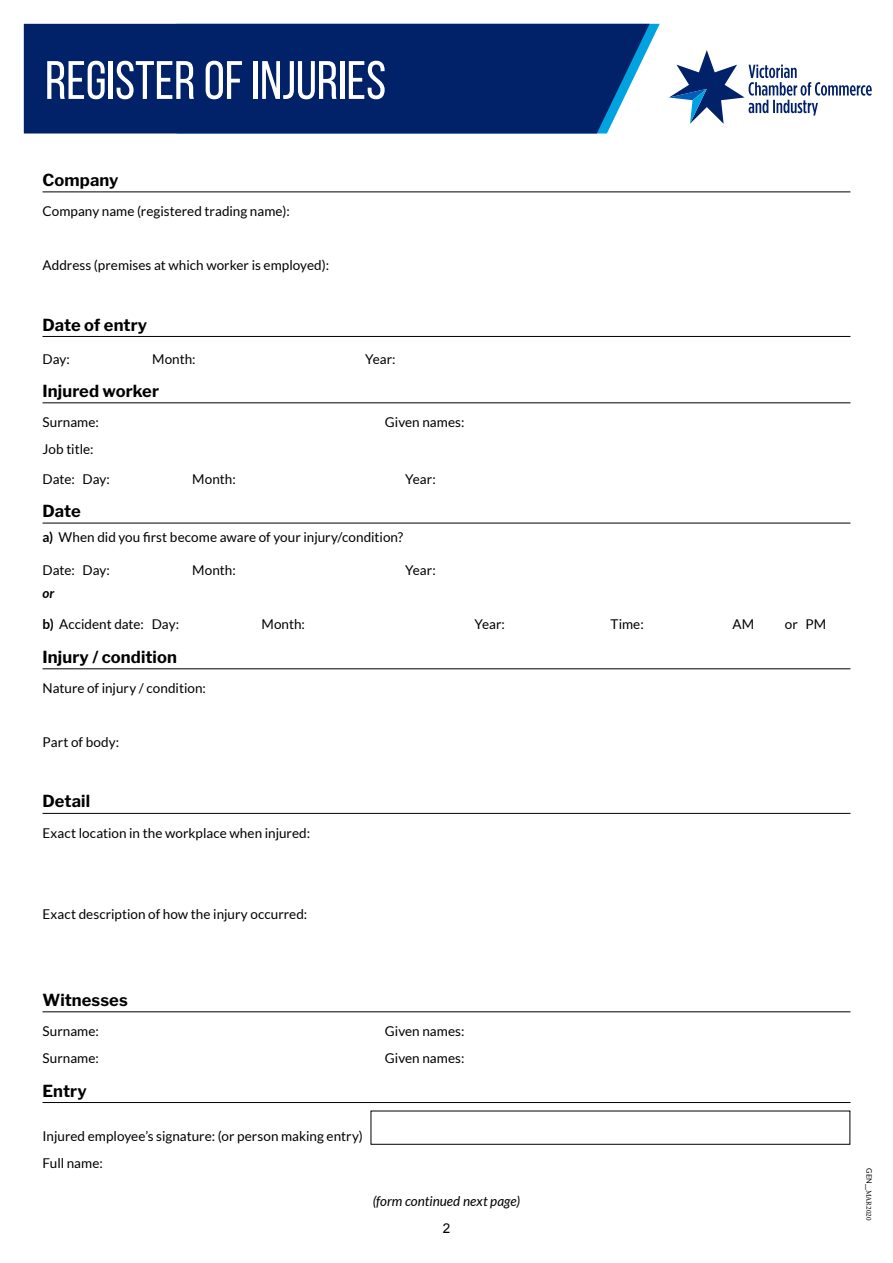
<style>
.page{position:relative;width:893px;height:1263px;background:#fff}
.page>*{position:absolute;margin:0;border:0;box-sizing:border-box;transform-origin:0 0}
.t1{font:54px "Bebas Neue";color:#fff}
.t2{font:700 16.5px "Libre Franklin";letter-spacing:.005em;color:#000}
.t3{font:13.5px/29.5px "Lato";color:#000}
.t4{font:italic 13.5px "Lato";letter-spacing:.005em;color:#000}
.t5{font:italic 700 13.5px "Lato";color:#000}
.t6{font:13.5px "Arial";color:#000}
.t7{font:7.5px "Minion Pro";color:#000}
.s1{font-weight:700}
.s2{font-family:"Lato"}
</style>
<div class="page">
<hr style="left:43px;top:191px;width:807px;height:1px;background:#000">
<hr style="left:43px;top:336px;width:807px;height:1px;background:#000">
<hr style="left:43px;top:402px;width:807px;height:1px;background:#000">
<hr style="left:43px;top:523px;width:807px;height:1px;background:#000">
<hr style="left:43px;top:668px;width:807px;height:1px;background:#000">
<hr style="left:43px;top:813px;width:807px;height:1px;background:#000">
<hr style="left:43px;top:1011px;width:807px;height:1px;background:#000">
<hr style="left:43px;top:1102px;width:807px;height:1px;background:#000">
<div style="left:24px;top:24px;width:626px;height:109px;background:#012169"></div>
<svg style="left:669px;top:50px;width:203px;height:74px"></svg>
<h1 class="t1" style="left:45px;top:51px;width:343px">REGISTER OF INJURIES</h1>
<p class="t2" style="left:43px;top:170px;width:77px">Company</p>
<p class="t3" style="left:43px;top:197px;width:249px">Company name (registered trading name):</p>
<p class="t3" style="left:43px;top:250px;width:288px">Address (premises at which worker is employed):</p>
<p class="t2" style="left:43px;top:315px;width:106px">Date of entry</p>
<p class="t3" style="left:43px;top:344px;width:29px">Day:</p>
<p class="t3" style="left:152px;top:344px;width:45px">Month:</p>
<p class="t3" style="left:365px;top:344px;width:32px">Year:</p>
<p class="t2" style="left:43px;top:381px;width:118px">Injured worker</p>
<p class="t3" style="left:43px;top:407px;width:58px">Surname:</p>
<p class="t3" style="left:385px;top:407px;width:81px">Given names:</p>
<p class="t3" style="left:43px;top:434px;width:69px">Job title:<br>Date: Day:</p>
<p class="t3" style="left:192px;top:464px;width:45px">Month:</p>
<p class="t3" style="left:405px;top:464px;width:32px">Year:</p>
<p class="t2" style="left:43px;top:501px;width:40px">Date</p>
<p class="t3" style="left:43px;top:522px;width:362px"><span class="s1">a)</span> When did you first become aware of your injury/condition?</p>
<p class="t3" style="left:43px;top:555px;width:69px">Date: Day:</p>
<p class="t3" style="left:192px;top:555px;width:45px">Month:</p>
<p class="t3" style="left:405px;top:555px;width:32px">Year:</p>
<p class="t5" style="left:43px;top:586px;width:13px">or</p>
<p class="t3" style="left:43px;top:610px;width:138px"><span class="s1">b)</span> Accident date: Day:</p>
<p class="t3" style="left:261px;top:610px;width:45px">Month:</p>
<p class="t3" style="left:474px;top:610px;width:32px">Year:</p>
<p class="t3" style="left:610px;top:610px;width:35px">Time:</p>
<p class="t3" style="left:732px;top:610px;width:23px">AM</p>
<p class="t3" style="left:785px;top:610px;width:43px">or PM</p>
<p class="t2" style="left:43px;top:647px;width:136px">Injury / condition</p>
<p class="t3" style="left:43px;top:673px;width:165px">Nature of injury / condition:</p>
<p class="t3" style="left:43px;top:727px;width:78px">Part of body:</p>
<p class="t2" style="left:43px;top:791px;width:49px">Detail</p>
<p class="t3" style="left:43px;top:818px;width:269px">Exact location in the workplace when injured:</p>
<p class="t3" style="left:43px;top:899px;width:266px">Exact description of how the injury occurred:</p>
<p class="t2" style="left:43px;top:990px;width:87px">Witnesses</p>
<p class="t3" style="left:43px;top:1016px;width:58px">Surname:</p>
<p class="t3" style="left:385px;top:1016px;width:81px">Given names:</p>
<p class="t3" style="left:43px;top:1043px;width:58px">Surname:</p>
<p class="t3" style="left:385px;top:1043px;width:81px">Given names:</p>
<p class="t2" style="left:43px;top:1081px;width:46px">Entry</p>
<p class="t3" style="left:43px;top:1123px;width:322px;line-height:27px">Injured employee’s signature: (or person making entry)<br>Full name:</p>
<p class="t4" style="left:373px;top:1193px;width:149px">(form continued next page)</p>
<p class="t6" style="left:443px;top:1219px;width:9px">2</p>
<p class="t7" style="left:874px;top:1168px;width:54px;rotate:90deg"><span class="s2">GEN__</span>MAR2020</p>
</div>
